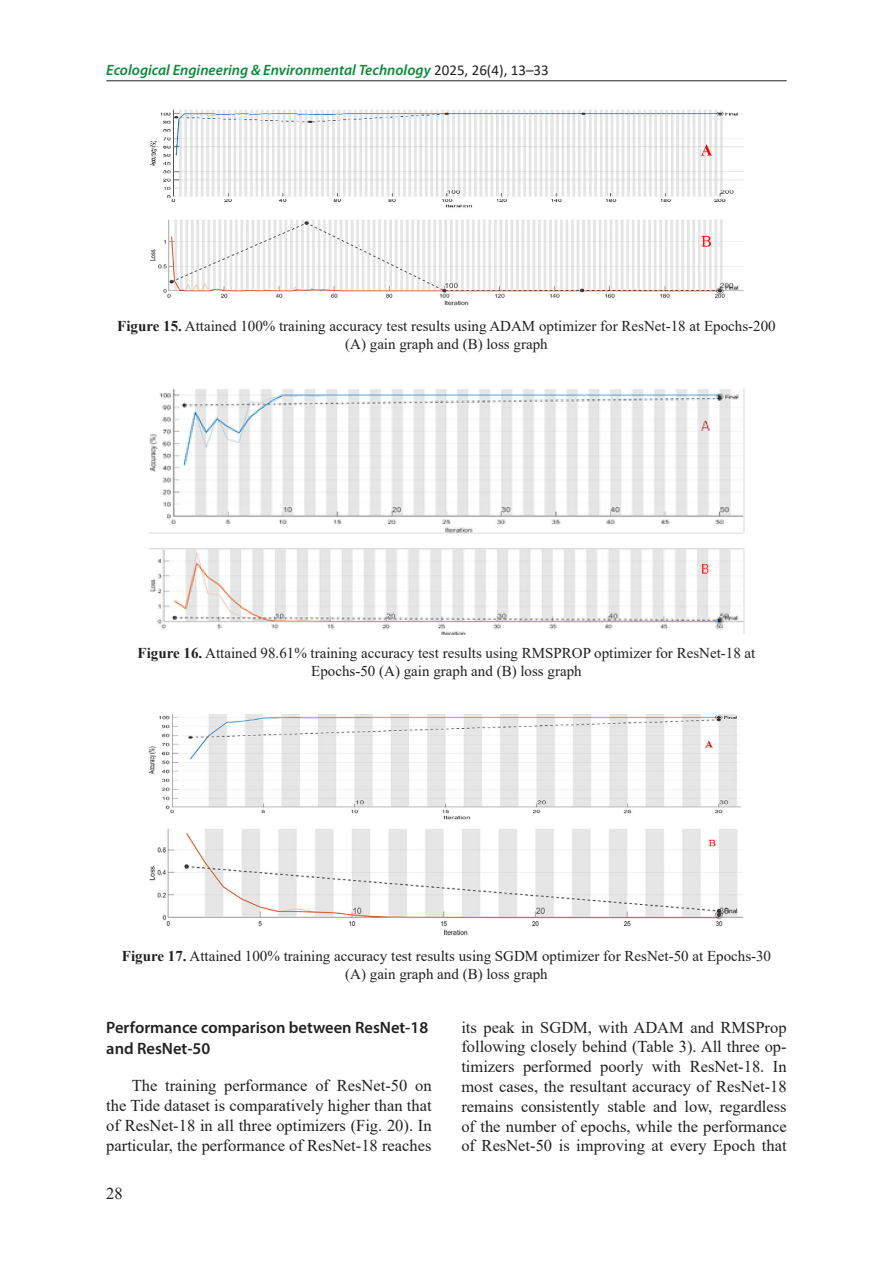
<style>
.page{position:relative;width:893px;height:1263px;background:#fff}
.page>*{position:absolute;margin:0;border:0;box-sizing:border-box;transform-origin:0 0}
.Base_Text{font:16.5px/19.8px "Times New Roman";color:#231f20;text-align:justify}
.Heading_2{font:600 16.5px/20.1px "Myriad Pro";color:#231f20}
.Figure{font:15px/18px "Times New Roman";color:#231f20;text-align:center}
.t1{font:italic 600 15px "Myriad Pro";color:#088b3c}
.s1{font-family:"Calibri";font-weight:400;font-style:normal;color:#231f20}
.s2{font-weight:700}
</style>
<div class="page">
<hr style="left:106px;top:80px;width:681px;height:1px;background:#231f20">
<img style="left:149px;top:109px;width:595px;height:197px">
<img style="left:149px;top:388px;width:595px;height:247px">
<img style="left:149px;top:715px;width:594px;height:221px">
<p class="t1" style="left:106px;top:60px;width:444px">Ecological Engineering &amp; Environmental Technology <span class="s1">2025, 26(4), 13–33</span></p>
<p class="Figure" style="left:117px;top:317px;width:660px"><span class="s2">Figure 15.</span> Attained 100% training accuracy test results using ADAM optimizer for ResNet-18 at Epochs-200 (A) gain graph and (B) loss graph</p>
<p class="Figure" style="left:138px;top:643px;width:619px"><span class="s2">Figure 16.</span> Attained 98.61% training accuracy test results using RMSPROP optimizer for ResNet-18 at<br>Epochs-50 (A) gain graph and (B) loss graph</p>
<p class="Figure" style="left:122px;top:946px;width:651px"><span class="s2">Figure 17.</span> Attained 100% training accuracy test results using SGDM optimizer for ResNet-50 at Epochs-30</p>
<p class="Figure" style="left:345px;top:964px;width:204px">(A) gain graph and (B) loss graph</p>
<p class="Heading_2" style="left:106px;top:1017px;width:323px">Performance comparison between ResNet-18 and ResNet-50</p>
<p class="Base_Text" style="left:106px;top:1075px;width:327px;text-indent:26px">The training performance of ResNet-50 on the Tide dataset is comparatively higher than that of ResNet-18 in all three optimizers (Fig. 20). In particular, the performance of ResNet-18 reaches</p>
<p class="Base_Text" style="left:461px;top:1016px;width:327px">its peak in SGDM, with ADAM and RMSProp following closely behind (Table 3). All three op&shy;timizers performed poorly with ResNet-18. In most cases, the resultant accuracy of ResNet-18 remains consistently stable and low, regardless of the number of epochs, while the performance of ResNet-50 is improving at every Epoch that</p>
<p class="Base_Text" style="left:106px;top:1183px;width:18px">28</p>
</div>
